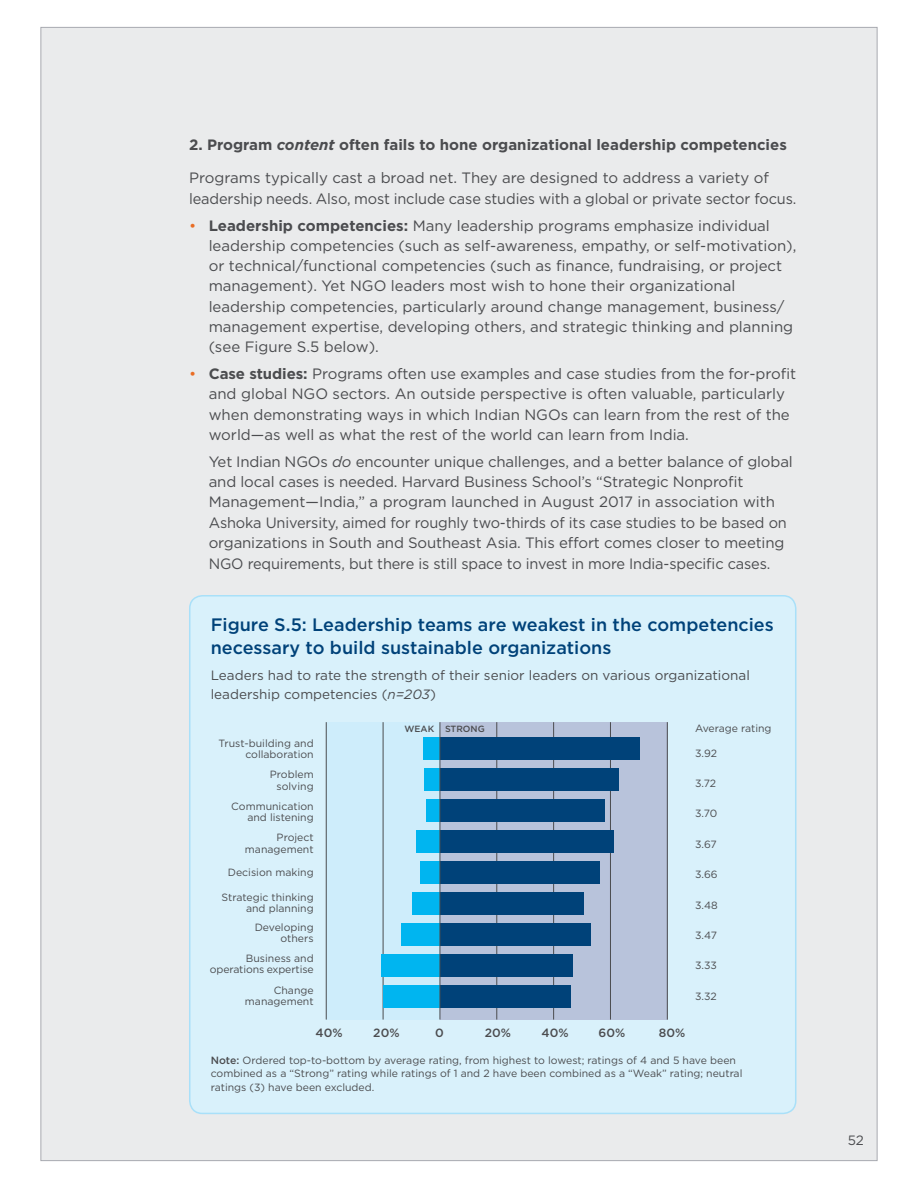
<style>
.page{position:relative;width:918px;height:1188px;background:#fff}
.page>*{position:absolute;margin:0;border:0;box-sizing:border-box;transform-origin:0 0}
.t1{font:500 18px/22.5px "Gotham";color:#004279}
._15c-BulletText-para{font:15px/20.2px "Gotham";color:#4b4c4f}
._08-BodyText{font:15px/20.2px "Gotham";letter-spacing:-.01em;color:#4b4c4f}
._08-BodyText-2{font:700 15px "Gotham";color:#4b4c4f}
.t2{font:13.5px/19.5px "Gotham";color:#4b4c4f}
.t3{font:500 12px "Gotham";color:#4b4c4f}
.t4{font:10.5px/11.2px "Gotham";color:#4b4c4f;text-align:right}
.t5{font:500 9px "Gotham";color:#4b4c4f}
.s1{font-style:italic}
.s2{color:#e96d24}
.s3{font-weight:700}
.s4{font-weight:500}
</style>
<div class="page">
<div style="left:40px;top:27px;width:838px;height:1134px;background:#eaebec;border:1px solid #a8aab0"></div>
<div style="left:190px;top:596px;width:606px;height:517px;background:#d9f1fb;border-radius:13px"></div>
<div style="left:189px;top:595px;width:607px;height:519px;border:2px solid #a9e0f9;border-radius:13px"></div>
<div style="left:327px;top:722px;width:113px;height:298px;background:#ceedfb"></div>
<div style="left:440px;top:722px;width:228px;height:298px;background:#b8c3db"></div>
<hr style="left:326px;top:722px;width:1px;height:298px;background:#4b4c4f">
<hr style="left:383px;top:722px;width:1px;height:298px;background:#4b4c4f">
<hr style="left:496px;top:722px;width:1px;height:298px;background:#4b4c4f">
<hr style="left:667px;top:722px;width:1px;height:298px;background:#4b4c4f">
<hr style="left:610px;top:722px;width:1px;height:298px;background:#4b4c4f">
<hr style="left:553px;top:722px;width:1px;height:298px;background:#4b4c4f">
<div style="left:440px;top:737px;width:200px;height:22px;background:#004279"></div>
<div style="left:423px;top:737px;width:17px;height:22px;background:#00b5f0"></div>
<div style="left:440px;top:768px;width:179px;height:22px;background:#004279"></div>
<div style="left:424px;top:768px;width:16px;height:22px;background:#00b5f0"></div>
<div style="left:440px;top:799px;width:165px;height:22px;background:#004279"></div>
<div style="left:426px;top:799px;width:14px;height:22px;background:#00b5f0"></div>
<div style="left:440px;top:830px;width:174px;height:22px;background:#004279"></div>
<div style="left:416px;top:830px;width:24px;height:22px;background:#00b5f0"></div>
<div style="left:440px;top:861px;width:160px;height:22px;background:#004279"></div>
<div style="left:420px;top:861px;width:20px;height:22px;background:#00b5f0"></div>
<div style="left:440px;top:892px;width:144px;height:22px;background:#004279"></div>
<div style="left:412px;top:892px;width:28px;height:22px;background:#00b5f0"></div>
<div style="left:440px;top:923px;width:151px;height:22px;background:#004279"></div>
<div style="left:401px;top:923px;width:39px;height:22px;background:#00b5f0"></div>
<div style="left:440px;top:954px;width:133px;height:22px;background:#004279"></div>
<div style="left:381px;top:954px;width:59px;height:22px;background:#00b5f0"></div>
<div style="left:440px;top:985px;width:131px;height:22px;background:#004279"></div>
<div style="left:383px;top:985px;width:57px;height:22px;background:#00b5f0"></div>
<hr style="left:440px;top:722px;width:1px;height:298px;background:#4b4c4f">
<p class="_08-BodyText-2" style="left:189px;top:134px;width:599px">2. Program <span class="s1">content</span> often fails to hone organizational leadership competencies</p>
<p class="_08-BodyText" style="left:189px;top:168px;width:607px">Programs typically cast a broad net. They are designed to address a variety of leadership needs. Also, most include case studies with a global or private sector focus.</p>
<p class="_15c-BulletText-para" style="left:209px;top:215px;width:589px;text-indent:-20px"><span class="s2">•</span> <span class="s3">Leadership competencies:</span> Many leadership programs emphasize individual leadership competencies (such as self-awareness, empathy, or self-motivation), or technical/functional competencies (such as finance, fundraising, or project management). Yet NGO leaders most wish to hone their organizational leadership competencies, particularly around change management, business/ management expertise, developing others, and strategic thinking and planning (see Figure S.5 below).</p>
<p class="_15c-BulletText-para" style="left:209px;top:363px;width:589px;text-indent:-20px"><span class="s2">•</span> <span class="s3">Case studies:</span> Programs often use examples and case studies from the for-profit and global NGO sectors. An outside perspective is often valuable, particularly when demonstrating ways in which Indian NGOs can learn from the rest of the world—as well as what the rest of the world can learn from India.</p>
<p class="_15c-BulletText-para" style="left:209px;top:451px;width:586px">Yet Indian NGOs <span class="s1">do</span> encounter unique challenges, and a better balance of global and local cases is needed. Harvard Business School’s “Strategic Nonprofit Management—India,” a program launched in August 2017 in association with Ashoka University, aimed for roughly two-thirds of its case studies to be based on organizations in South and Southeast Asia. This effort comes closer to meeting NGO requirements, but there is still space to invest in more India-specific cases.</p>
<p class="t1" style="left:211px;top:613px;width:565px">Figure S.5: Leadership teams are weakest in the competencies necessary to build sustainable organizations</p>
<p class="t2" style="left:211px;top:665px;width:541px">Leaders had to rate the strength of their senior leaders on various organizational leadership competencies (<span class="s1">n=203</span>)</p>
<p class="t4" style="left:219px;top:737px;width:97px">Trust-building and collaboration</p>
<p class="t4" style="left:270px;top:769px;width:45px">Problem solving</p>
<p class="t4" style="left:231px;top:800px;width:84px">Communication and listening</p>
<p class="t4" style="left:245px;top:832px;width:70px">Project management</p>
<p class="t4" style="left:228px;top:866px;width:87px">Decision making</p>
<p class="t4" style="left:221px;top:891px;width:94px">Strategic thinking and planning</p>
<p class="t4" style="left:255px;top:921px;width:60px">Developing others</p>
<p class="t4" style="left:210px;top:953px;width:105px">Business and operations expertise</p>
<p class="t4" style="left:245px;top:984px;width:70px">Change management</p>
<p class="t5" style="left:405px;top:723px;width:82px">WEAK STRONG</p>
<p class="t3" style="left:316px;top:1025px;width:29px">40%</p>
<p class="t3" style="left:373px;top:1025px;width:28px">20%</p>
<p class="t3" style="left:435px;top:1025px;width:10px">0</p>
<p class="t3" style="left:485px;top:1025px;width:28px">20%</p>
<p class="t3" style="left:541px;top:1025px;width:29px">40%</p>
<p class="t3" style="left:599px;top:1025px;width:28px">60%</p>
<p class="t3" style="left:659px;top:1025px;width:28px">80%</p>
<p class="t4" style="left:695px;top:722px;width:78px">Average rating</p>
<p class="t4" style="left:695px;top:747px;width:23px">3.92</p>
<p class="t4" style="left:695px;top:777px;width:23px">3.72</p>
<p class="t4" style="left:695px;top:808px;width:24px">3.70</p>
<p class="t4" style="left:695px;top:838px;width:23px">3.67</p>
<p class="t4" style="left:695px;top:869px;width:24px">3.66</p>
<p class="t4" style="left:695px;top:899px;width:24px">3.48</p>
<p class="t4" style="left:695px;top:929px;width:23px">3.47</p>
<p class="t4" style="left:695px;top:960px;width:23px">3.33</p>
<p class="t4" style="left:695px;top:990px;width:23px">3.32</p>
<p class="t4" style="left:211px;top:1053px;width:533px;line-height:13.5px;text-align:left"><span class="s4">Note:</span> Ordered top-to-bottom by average rating, from highest to lowest; ratings of 4 and 5 have been combined as a “Strong” rating while ratings of 1 and 2 have been combined as a “Weak” rating; neutral ratings (3) have been excluded.</p>
<p class="t2" style="left:848px;top:1130px;width:18px">52</p>
</div>
